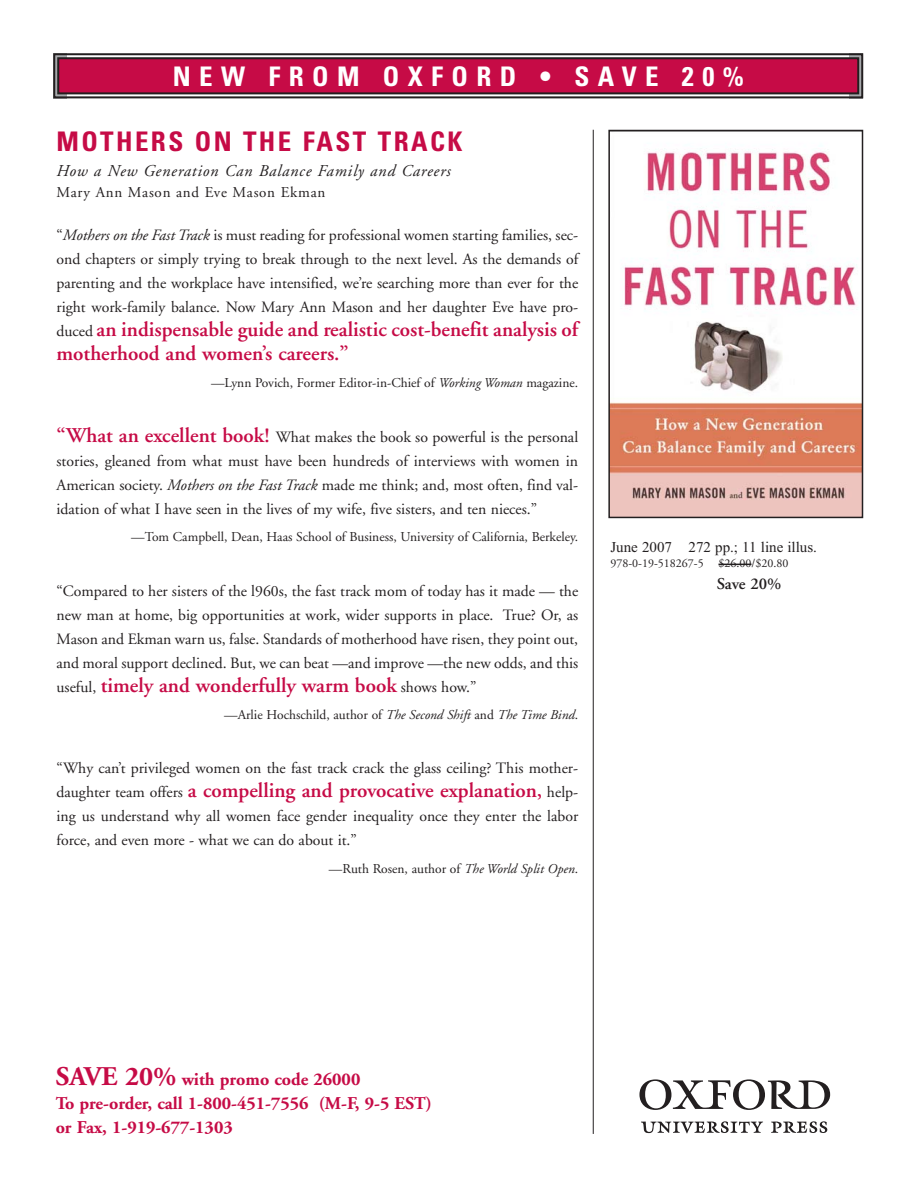
<style>
.page{position:relative;width:918px;height:1188px;background:#fff}
.page>*{position:absolute;margin:0;border:0;box-sizing:border-box;transform-origin:0 0}
.t1{font:67.5px "OUP1";color:#231f20}
.t2{font:700 condensed 27px "Univers";letter-spacing:.31em;color:#fff}
.t3{font:700 condensed 27px "Univers";letter-spacing:.09em;color:#c60b46}
.t4{font:600 21px/24px "Adobe Garamond";color:#c60b46}
.t5{font:700 18px/24px "Adobe Garamond";color:#c60b46}
.t6{font:italic 16.5px "Adobe Garamond";letter-spacing:.05em;color:#231f20}
.t7{font:600 16.5px "Adobe Garamond";letter-spacing:-.005em;color:#231f20}
.t8{font:15.75px/24px "Adobe Garamond";color:#231f20;text-align:justify}
.t9{font:15px "Adobe Garamond";letter-spacing:.05em;color:#231f20}
.t10{font:15px "Times New Roman";color:#231f20}
.t11{font:13.5px "Adobe Garamond";color:#231f20}
.t12{font:12px "Adobe Garamond";color:#231f20}
.s1{font-style:italic}
.s2{font-weight:400;font-size:15.75px;color:#231f20}
.s3{font-weight:600;font-size:21px;color:#c60b46}
.s4{font-size:27px}
</style>
<div class="page">
<hr style="left:593px;top:130px;width:1px;height:1004px;background:#231f20">
<svg style="left:53px;top:53px;width:811px;height:46px;background:#ae2852"></svg>
<hr style="left:718px;top:564px;width:33px;height:1px;background:#231f20">
<img style="left:611px;top:148px;width:249px;height:367px">
<div style="left:608px;top:130px;width:255px;height:388px;border:2px solid #231f20"></div>
<h2 class="t2" style="left:173px;top:66px;width:572px">NEW FROM OXFORD • SAVE 20%</h2>
<h2 class="t3" style="left:57px;top:132px;width:407px">MOTHERS ON THE FAST TRACK</h2>
<p class="t6" style="left:57px;top:164px;width:396px">How a New Generation Can Balance Family and Careers</p>
<p class="t9" style="left:57px;top:186px;width:270px">Mary Ann Mason and Eve Mason Ekman</p>
<p class="t8" style="left:57px;top:225px;width:523px">“<span class="s1">Mothers on the Fast Track</span> is must reading for professional women starting families, sec&shy;ond chapters or simply trying to break through to the next level. As the demands of parenting and the workplace have intensified, we’re searching more than ever for the right work-family balance. Now Mary Ann Mason and her daughter Eve have pro-</p>
<h3 class="t4" style="left:57px;top:319px;width:523px"><span class="s2">duced</span> an indispensable guide and realistic cost-benefit analysis of motherhood and women’s careers.”</h3>
<p class="t11" style="left:211px;top:378px;width:369px">—Lynn Povich, Former Editor-in-Chief of <span class="s1">Working Woman</span> magazine.</p>
<p class="t8" style="left:57px;top:426px;width:523px"><span class="s3">“What an excellent book!</span> What makes the book so powerful is the personal stories, gleaned from what must have been hundreds of interviews with women in American society. <span class="s1">Mothers on the Fast Track</span> made me think; and, most often, find val&shy;idation of what I have seen in the lives of my wife, five sisters, and ten nieces.”</p>
<p class="t11" style="left:131px;top:531px;width:449px">—Tom Campbell, Dean, Haas School of Business, University of California, Berkeley.</p>
<p class="t8" style="left:57px;top:580px;width:523px">“Compared to her sisters of the l960s, the fast track mom of today has it made — the new man at home, big opportunities at work, wider supports in place. True? Or, as Mason and Ekman warn us, false. Standards of motherhood have risen, they point out, and moral support declined. But, we can beat —and improve —the new odds, and this</p>
<h3 class="t4" style="left:57px;top:675px;width:421px"><span class="s2">useful,</span> timely and wonderfully warm book <span class="s2">shows how.”</span></h3>
<p class="t11" style="left:224px;top:709px;width:355px">—Arlie Hochschild, author of <span class="s1">The Second Shift</span> and <span class="s1">The Time Bind</span>.</p>
<p class="t8" style="left:57px;top:758px;width:523px">“Why can’t privileged women on the fast track crack the glass ceiling? This mother-</p>
<h3 class="t4" style="left:57px;top:781px;width:523px"><span class="s2">daughter team offers</span> a compelling and provocative explanation, <span class="s2">help-</span></h3>
<p class="t8" style="left:57px;top:806px;width:523px">ing us understand why all women face gender inequality once they enter the labor force, and even more - what we can do about it.”</p>
<p class="t11" style="left:329px;top:863px;width:251px">—Ruth Rosen, author of <span class="s1">The World Split Open</span>.</p>
<p class="t10" style="left:610px;top:542px;width:208px">June 2007 272 pp.; 11 line illus.</p>
<p class="t12" style="left:610px;top:559px;width:179px">978-0-19-518267-5 $26.00/$20.80</p>
<p class="t7" style="left:717px;top:577px;width:66px">Save 20%</p>
<p class="t5" style="left:56px;top:1069px;width:378px"><span class="s4">SAVE 20%</span> with promo code 26000<br>To pre-order, call 1-800-451-7556 (M-F, 9-5 EST) or Fax, 1-919-677-1303</p>
<h1 class="t1" style="left:639px;top:1070px;width:192px">3</h1>
</div>
